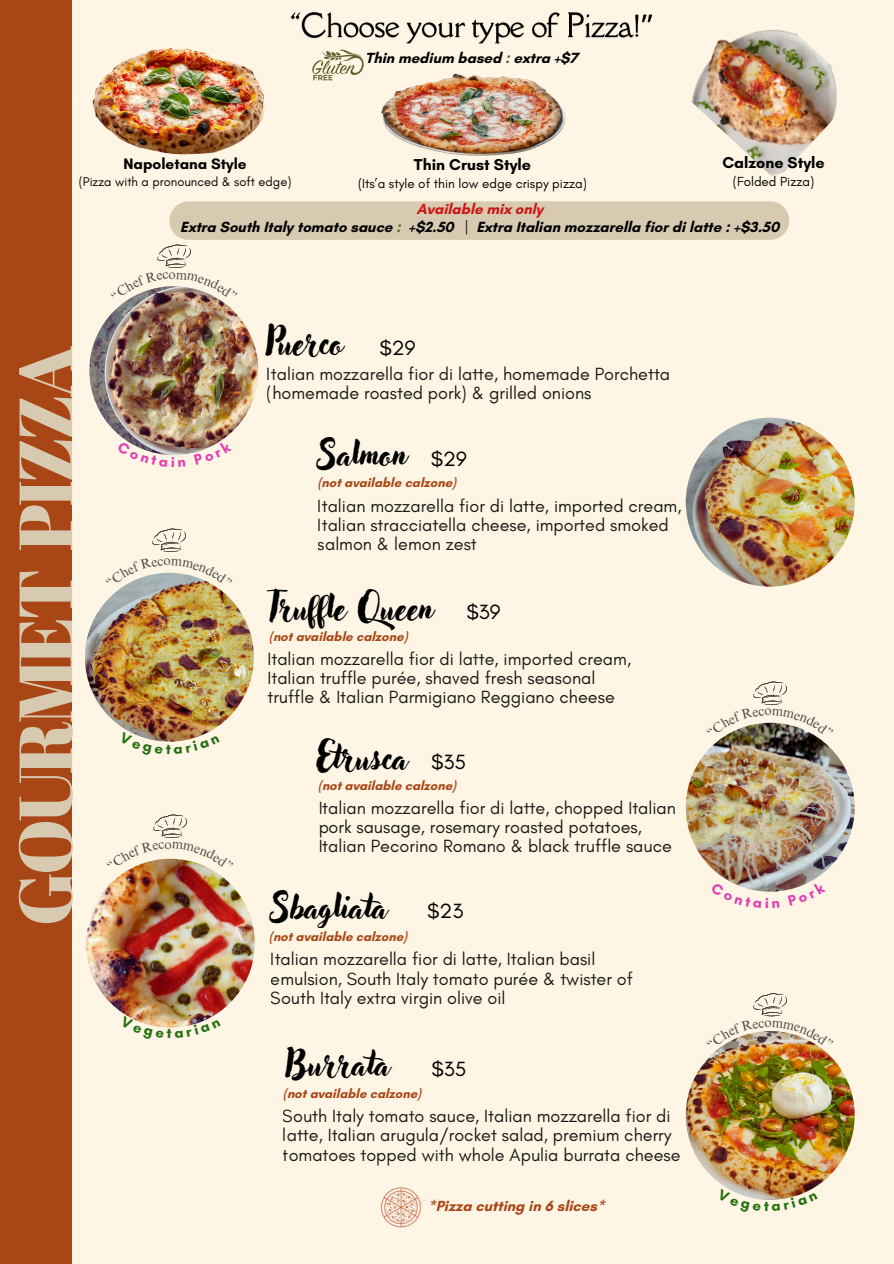
<style>
.page{position:relative;width:894px;height:1264px;background:#fff}
.page>*{position:absolute;margin:0;border:0;box-sizing:border-box;transform-origin:0 0}
.t1{font:75px "Abril Fatface";letter-spacing:-.04em;color:#d8cab1}
.t2{font:33px "Adlery Pro";color:#000}
.t3{font:21px "Glacial Indifference";color:#000}
.t4{font:18px/19.2px "Glacial Indifference";color:#000}
.t5{font:700 16.05px "Glacial Indifference";color:#000}
.t6{font:700 15.45px "Glacial Indifference";color:#000}
.t7{font:15.15px "Glacial Indifference";color:#000}
.t8{font:700 15px/18px "Glacial Indifference";color:#000}
.t9{font:700 15px "Glacial Indifference";color:#a84615}
.t10{font:13.35px "Glacial Indifference";color:#000}
.t11{font:700 13.2px "Glacial Indifference";color:#a84615}
.t12{font:700 13.05px "Glacial Indifference";color:#a84615}
.t13{font:12.9px "Glacial Indifference";color:#000}
.s1{color:#60602b}
.s2{color:#cd1414}
</style>
<div class="page">
<div style="left:0;top:0;width:893px;height:1263px;background:#fff5e4"></div>
<div style="left:0;top:0;width:71px;height:1263px;background:#a84615"></div>
<img style="left:89px;top:286px;width:169px;height:169px;border-radius:50%">
<img style="left:85px;top:572px;width:169px;height:169px;border-radius:50%">
<img style="left:685px;top:418px;width:169px;height:168px;border-radius:50%">
<img style="left:312px;top:49px;width:51px;height:32px">
<img style="left:92px;top:48px;width:173px;height:107px">
<img style="left:381px;top:73px;width:185px;height:83px">
<img style="left:691px;top:29px;width:146px;height:147px">
<div style="left:169px;top:201px;width:620px;height:39px;background:#d8cab1;border-radius:19px"></div>
<img style="left:380px;top:1187px;width:45px;height:41px">
<img style="left:152px;top:528px;width:34px;height:24px">
<img style="left:157px;top:244px;width:34px;height:24px">
<img style="left:86px;top:858px;width:169px;height:169px;border-radius:50%">
<img style="left:153px;top:814px;width:34px;height:24px">
<img style="left:685px;top:722px;width:169px;height:169px;border-radius:50%">
<img style="left:753px;top:681px;width:34px;height:24px">
<img style="left:685px;top:1031px;width:169px;height:168px;border-radius:50%">
<img style="left:753px;top:993px;width:34px;height:24px">
<img style="left:290px;top:12px;width:363px;height:32px">
<svg style="left:127px;top:572px;width:85px;height:12px"></svg>
<svg style="left:133px;top:271px;width:82px;height:26px"></svg>
<svg style="left:134px;top:841px;width:73px;height:26px"></svg>
<svg style="left:727px;top:708px;width:85px;height:26px"></svg>
<svg style="left:724px;top:1031px;width:93px;height:14px"></svg>
<svg style="left:127px;top:441px;width:58px;height:14px"></svg>
<svg style="left:194px;top:440px;width:28px;height:13px"></svg>
<svg style="left:129px;top:731px;width:81px;height:11px"></svg>
<svg style="left:126px;top:1015px;width:89px;height:13px"></svg>
<svg style="left:731px;top:882px;width:48px;height:10px"></svg>
<svg style="left:787px;top:881px;width:24px;height:9px"></svg>
<svg style="left:727px;top:1188px;width:87px;height:12px"></svg>
<p class="t6" style="left:123px;top:154px;width:125px">Napoletana Style</p>
<p class="t13" style="left:79px;top:174px;width:214px">(Pizza with a pronounced &amp; soft edge)</p>
<p class="t8" style="left:365px;top:48px;width:214px">Thin medium based <span class="s1">:</span> extra +$7</p>
<p class="t5" style="left:414px;top:154px;width:119px">Thin Crust Style</p>
<h1 class="t10" style="left:358px;top:175px;width:230px">(Its’a style of thin low edge crispy pizza)</h1>
<h6 class="t5" style="left:722px;top:153px;width:104px">Calzone Style</h6>
<p class="t10" style="left:732px;top:173px;width:83px">(Folded Pizza)</p>
<p class="t1" style="left:-7px;top:926px;width:582px;rotate:-90deg">GOURMET PIZZA</p>
<p class="t8" style="left:180px;top:200px;width:364px;text-indent:236px"><span class="s2">Available mix only<br></span>Extra South Italy tomato sauce <span class="s1">:</span> +$2.50</p>
<p class="t7" style="left:464px;top:217px;width:6px">|</p>
<p class="t8" style="left:476px;top:218px;width:304px">Extra Italian mozzarella fior di latte : +$3.50</p>
<p class="t2" style="left:265px;top:328px;width:79px">Puerco</p>
<p class="t4" style="left:267px;top:364px;width:405px">Italian mozzarella fior di latte, homemade Porchetta (homemade roasted pork) &amp; grilled onions</p>
<p class="t3" style="left:379px;top:335px;width:38px">$29</p>
<h2 class="t2" style="left:318px;top:439px;width:90px">Salmon</h2>
<p class="t3" style="left:431px;top:446px;width:38px">$29</p>
<p class="t11" style="left:318px;top:474px;width:140px">(not available calzone)</p>
<p class="t4" style="left:318px;top:496px;width:365px">Italian mozzarella fior di latte, imported cream,<br>Italian stracciatella cheese, imported smoked salmon &amp; lemon zest</p>
<p class="t2" style="left:267px;top:592px;width:167px">Truffle Queen</p>
<p class="t3" style="left:466px;top:599px;width:36px">$39</p>
<p class="t11" style="left:269px;top:628px;width:140px">(not available calzone)</p>
<p class="t4" style="left:267px;top:648px;width:365px">Italian mozzarella fior di latte, imported cream,<br>Italian truffle purée, shaved fresh seasonal truffle &amp; Italian Parmigiano Reggiano cheese</p>
<p class="t2" style="left:316px;top:742px;width:92px">Etrusca</p>
<p class="t4" style="left:318px;top:797px;width:359px">Italian mozzarella fior di latte, chopped Italian pork sausage, rosemary roasted potatoes,<br>Italian Pecorino Romano &amp; black truffle sauce</p>
<h3 class="t3" style="left:431px;top:749px;width:36px">$35</h3>
<p class="t12" style="left:318px;top:778px;width:139px">(not available calzone)</p>
<p class="t2" style="left:270px;top:891px;width:118px">Sbagliata</p>
<p class="t4" style="left:270px;top:949px;width:363px">Italian mozzarella fior di latte, Italian basil emulsion, South Italy tomato purée &amp; twister of<br>South Italy extra virgin olive oil</p>
<h6 class="t3" style="left:427px;top:898px;width:38px">$23</h6>
<h3 class="t12" style="left:269px;top:928px;width:139px">(not available calzone)</h3>
<p class="t2" style="left:286px;top:1048px;width:105px">Burrata</p>
<p class="t4" style="left:283px;top:1106px;width:399px">South Italy tomato sauce, Italian mozzarella fior di latte, Italian arugula/rocket salad, premium cherry tomatoes topped with whole Apulia burrata cheese</p>
<p class="t3" style="left:431px;top:1055px;width:36px">$35</p>
<p class="t12" style="left:283px;top:1085px;width:139px">(not available calzone)</p>
<p class="t9" style="left:428px;top:1197px;width:178px">*Pizza cutting in 6 slices*</p>
</div>
